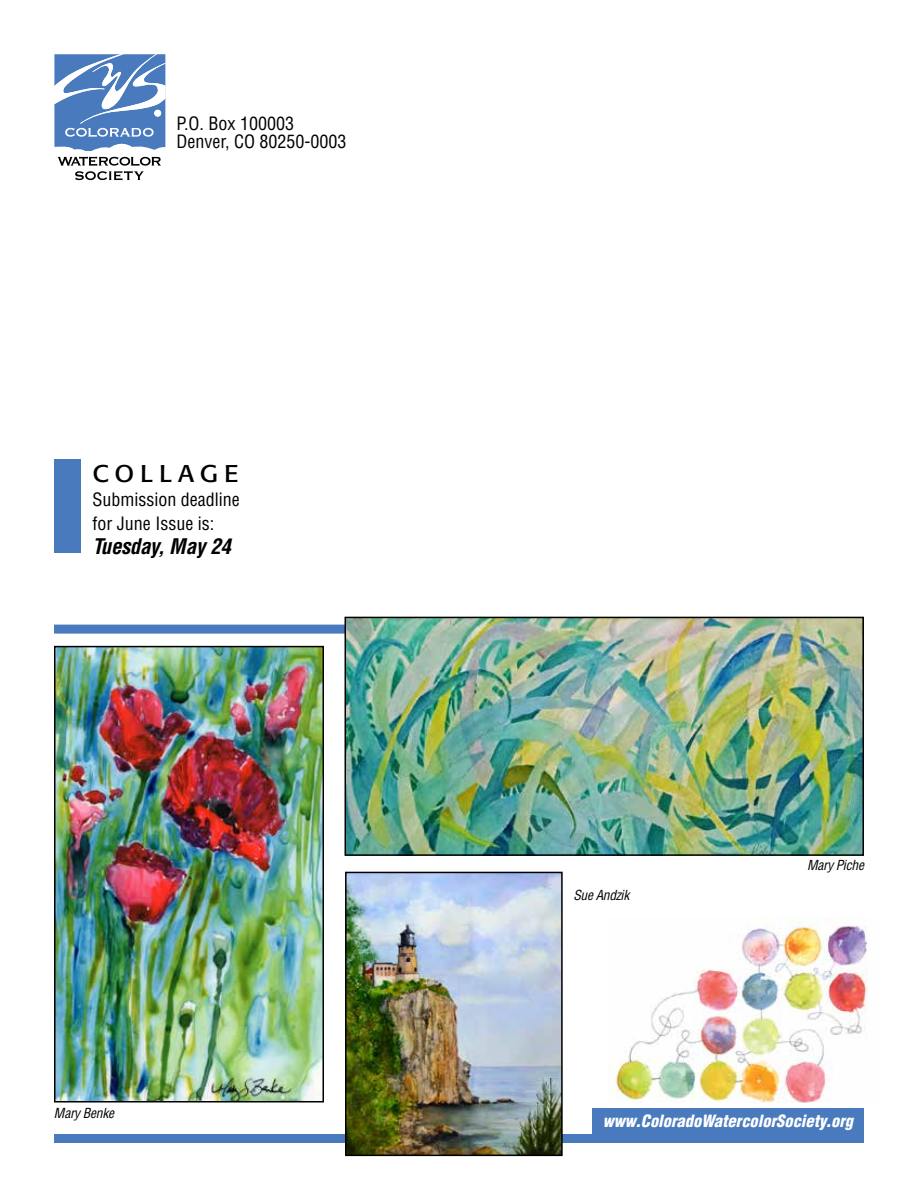
<style>
.page{position:relative;width:918px;height:1188px;background:#fff}
.page>*{position:absolute;margin:0;border:0;box-sizing:border-box;transform-origin:0 0}
.t1{font:24px "Formata";letter-spacing:.23em;color:#000;scale:1.1 1}
.t2{font:italic 700 condensed 21px "Helvetica";letter-spacing:-.02em;color:#000}
.t3{font:condensed 18px/18px "Helvetica";color:#000}
.t4{font:italic 900 condensed 16.5px "Helvetica";color:#fff}
.t5{font:italic condensed 13.5px "Helvetica";letter-spacing:-.02em;color:#000}
</style>
<div class="page">
<svg style="left:54px;top:54px;width:112px;height:97px"></svg>
<svg style="left:58px;top:157px;width:103px;height:23px"></svg>
<div style="left:54px;top:459px;width:27px;height:94px;background:#487abd"></div>
<div style="left:54px;top:625px;width:810px;height:9px;background:#487abd"></div>
<img style="left:612px;top:917px;width:256px;height:185px">
<div style="left:592px;top:1108px;width:272px;height:28px;background:#487abd"></div>
<div style="left:54px;top:1134px;width:810px;height:9px;background:#487abd"></div>
<img style="left:348px;top:620px;width:513px;height:233px">
<div style="left:345px;top:617px;width:519px;height:239px;border:2px solid #000"></div>
<img style="left:57px;top:649px;width:264px;height:450px">
<div style="left:54px;top:646px;width:270px;height:456px;border:2px solid #000"></div>
<img style="left:348px;top:875px;width:212px;height:278px">
<div style="left:345px;top:872px;width:218px;height:284px;border:2px solid #000"></div>
<p class="t3" style="left:176px;top:114px;width:172px">P.O. Box 100003<br>Denver, CO 80250-0003</p>
<h1 class="t1" style="left:92px;top:459px;width:134px">COLLAGE</h1>
<p class="t3" style="left:92px;top:487px;width:149px;line-height:24px">Submission deadline for June Issue is:</p>
<p class="t2" style="left:92px;top:533px;width:140px">Tuesday, May 24</p>
<p class="t5" style="left:54px;top:1105px;width:62px">Mary Benke</p>
<p class="t5" style="left:573px;top:887px;width:57px">Sue Andzik</p>
<p class="t5" style="left:807px;top:857px;width:58px">Mary Piche</p>
<p class="t4" style="left:603px;top:1111px;width:252px">www.ColoradoWatercolorSociety.org</p>
</div>
